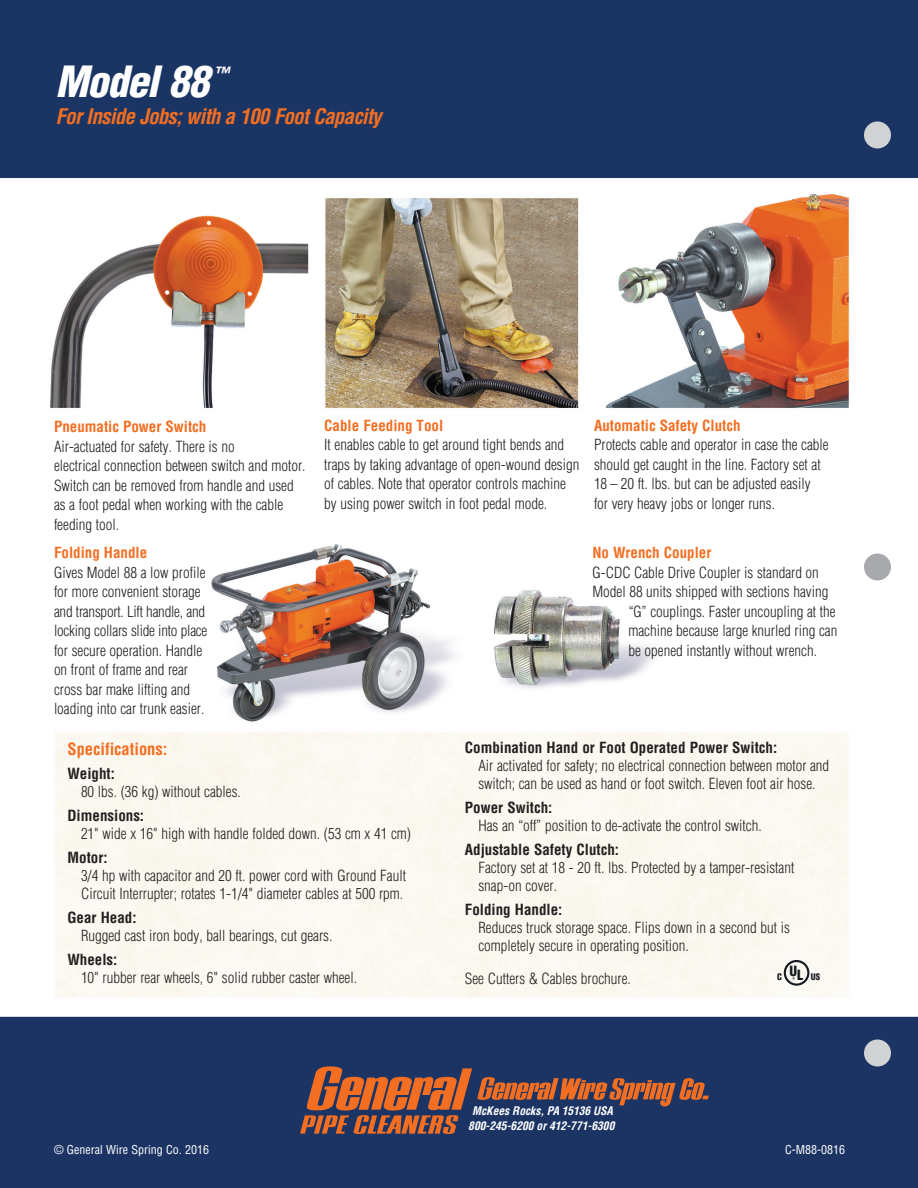
<style>
.page{position:relative;width:918px;height:1188px;background:#fff}
.page>*{position:absolute;margin:0;border:0;box-sizing:border-box;transform-origin:0 0}
.t1{font:italic 900 condensed 42px "Helvetica LT Std";letter-spacing:-.025em;color:#fff}
.t2{font:italic 700 condensed 21px "Helvetica LT Std";letter-spacing:-.035em;color:#f36e21}
.t3{font:700 condensed 16.5px "Helvetica LT Std";color:#f36e21}
.t4{font:italic 900 condensed 16.5px "Helvetica LT Std";color:#fff}
.t5{font:300 condensed 15px/19.5px "Helvetica LT Std";color:#231f20}
.t6{font:700 condensed 15px "Helvetica LT Std";color:#231f20}
.t7{font:700 condensed 15px "Helvetica LT Std";color:#f36e21}
.t8{font:condensed 12px "Helvetica LT Std";color:#fff}
.t9{font:italic 700 condensed 11.55px/14.7px "Helvetica";color:#fff;text-align:center}
.t10{font:900 condensed 8.85px "Helvetica LT Std";color:#161b21}
.s1{font-size:13.8px}
</style>
<div class="page">
<img style="left:0;top:0;width:918px;height:1188px">
<div style="left:864px;top:122px;width:27px;height:26px;background:#d1d2d4;border-radius:50%"></div>
<div style="left:864px;top:554px;width:27px;height:26px;background:#a8a9ad;border-radius:50%"></div>
<div style="left:864px;top:1040px;width:27px;height:26px;background:#d1d2d4;border-radius:50%"></div>
<svg style="left:784px;top:960px;width:25px;height:26px"></svg>
<svg style="left:300px;top:1066px;width:409px;height:68px;background:#61464d"></svg>
<p class="t1" style="left:56px;top:55px;width:155px">Model 88</p>
<p class="t4" style="left:214px;top:62px;width:16px">™</p>
<p class="t2" style="left:56px;top:103px;width:328px">For Inside Jobs; with a 100 Foot Capacity</p>
<p class="t7" style="left:54px;top:417px;width:154px">Pneumatic Power Switch</p>
<p class="t5" style="left:54px;top:436px;width:182px">Air-actuated for safety. There is no</p>
<p class="t5" style="left:54px;top:456px;width:253px">electrical connection between switch and motor.<br>Switch can be removed from handle and used as a foot pedal when working with the cable feeding tool.</p>
<p class="t7" style="left:324px;top:416px;width:121px">Cable Feeding Tool</p>
<p class="t5" style="left:324px;top:435px;width:257px">It enables cable to get around tight bends and traps by taking advantage of open-wound design of cables. Note that operator controls machine</p>
<p class="t5" style="left:324px;top:493px;width:225px">by using power switch in foot pedal mode.</p>
<p class="t7" style="left:594px;top:416px;width:148px">Automatic Safety Clutch</p>
<p class="t5" style="left:594px;top:435px;width:236px">Protects cable and operator in case the cable should get caught in the line. Factory set at<br>18 – 20 ft. lbs. but can be adjusted easily</p>
<p class="t5" style="left:594px;top:493px;width:183px">for very heavy jobs or longer runs.</p>
<p class="t7" style="left:54px;top:543px;width:95px">Folding Handle</p>
<p class="t5" style="left:54px;top:562px;width:153px">Gives Model 88 a low profile</p>
<p class="t5" style="left:54px;top:582px;width:148px">for more convenient storage</p>
<p class="t5" style="left:54px;top:601px;width:153px">and transport. Lift handle, and</p>
<p class="t5" style="left:54px;top:621px;width:155px">locking collars slide into place</p>
<p class="t5" style="left:54px;top:640px;width:150px">for secure operation. Handle</p>
<p class="t5" style="left:54px;top:660px;width:136px">on front of frame and rear</p>
<p class="t5" style="left:54px;top:679px;width:138px">cross bar make lifting and</p>
<p class="t5" style="left:54px;top:699px;width:152px">loading into car trunk easier.</p>
<p class="t3" style="left:68px;top:739px;width:101px">Specifications:</p>
<p class="t6" style="left:68px;top:765px;width:49px">Weight:</p>
<p class="t5" style="left:81px;top:782px;width:161px">80 lbs. (36 kg) without cables.</p>
<p class="t6" style="left:68px;top:807px;width:78px">Dimensions:</p>
<p class="t5" style="left:81px;top:824px;width:332px">21" wide x 16" high with handle folded down. (53 cm x 41 cm)</p>
<p class="t6" style="left:68px;top:849px;width:42px">Motor:</p>
<p class="t5" style="left:81px;top:867px;width:327px;line-height:18px">3/4 hp with capacitor and 20 ft. power cord with Ground Fault<br>Circuit Interrupter; rotates 1-1/4" diameter cables at 500 rpm.</p>
<p class="t6" style="left:68px;top:909px;width:71px">Gear Head:</p>
<p class="t5" style="left:81px;top:926px;width:253px">Rugged cast iron body, ball bearings, cut gears.</p>
<p class="t6" style="left:68px;top:951px;width:51px">Wheels:</p>
<p class="t5" style="left:81px;top:968px;width:278px">10" rubber rear wheels, 6" solid rubber caster wheel.</p>
<p class="t7" style="left:592px;top:543px;width:121px">No Wrench Coupler</p>
<p class="t5" style="left:592px;top:562px;width:228px">G-CDC Cable Drive Coupler is standard on</p>
<p class="t5" style="left:592px;top:582px;width:238px">Model 88 units shipped with sections having</p>
<p class="t5" style="left:628px;top:601px;width:209px">“G” couplings. Faster uncoupling at the</p>
<p class="t5" style="left:628px;top:621px;width:211px">machine because large knurled ring can be opened instantly without wrench.</p>
<p class="t6" style="left:465px;top:738px;width:314px">Combination Hand or Foot Operated Power Switch:</p>
<p class="t5" style="left:478px;top:757px;width:352px;line-height:18px">Air activated for safety; no electrical connection between motor and switch; can be used as hand or foot switch. Eleven foot air hose.</p>
<p class="t6" style="left:465px;top:798px;width:89px">Power Switch:</p>
<p class="t5" style="left:478px;top:816px;width:285px">Has an “off” position to de-activate the control switch.</p>
<p class="t6" style="left:465px;top:840px;width:156px">Adjustable Safety Clutch:</p>
<p class="t5" style="left:478px;top:858px;width:318px">Factory set at 18 - 20 ft. lbs. Protected by a tamper-resistant</p>
<p class="t5" style="left:478px;top:876px;width:80px">snap-on cover.</p>
<p class="t6" style="left:465px;top:900px;width:99px">Folding Handle:</p>
<p class="t5" style="left:478px;top:918px;width:313px">Reduces truck storage space. Flips down in a second but is</p>
<p class="t5" style="left:478px;top:936px;width:212px">completely secure in operating position.</p>
<p class="t5" style="left:465px;top:969px;width:167px">See Cutters &amp; Cables brochure.</p>
<p class="t10" style="left:777px;top:971px;width:45px">C <sup>U</sup><span class="s1">L</span> US</p>
<p class="t9" style="left:468px;top:1103px;width:148px">McKees Rocks, PA 15136 USA<br>800-245-6200 or 412-771-6300</p>
<p class="t8" style="left:54px;top:1142px;width:157px">© General Wire Spring Co. 2016</p>
<p class="t8" style="left:785px;top:1142px;width:61px">C-M88-0816</p>
</div>
